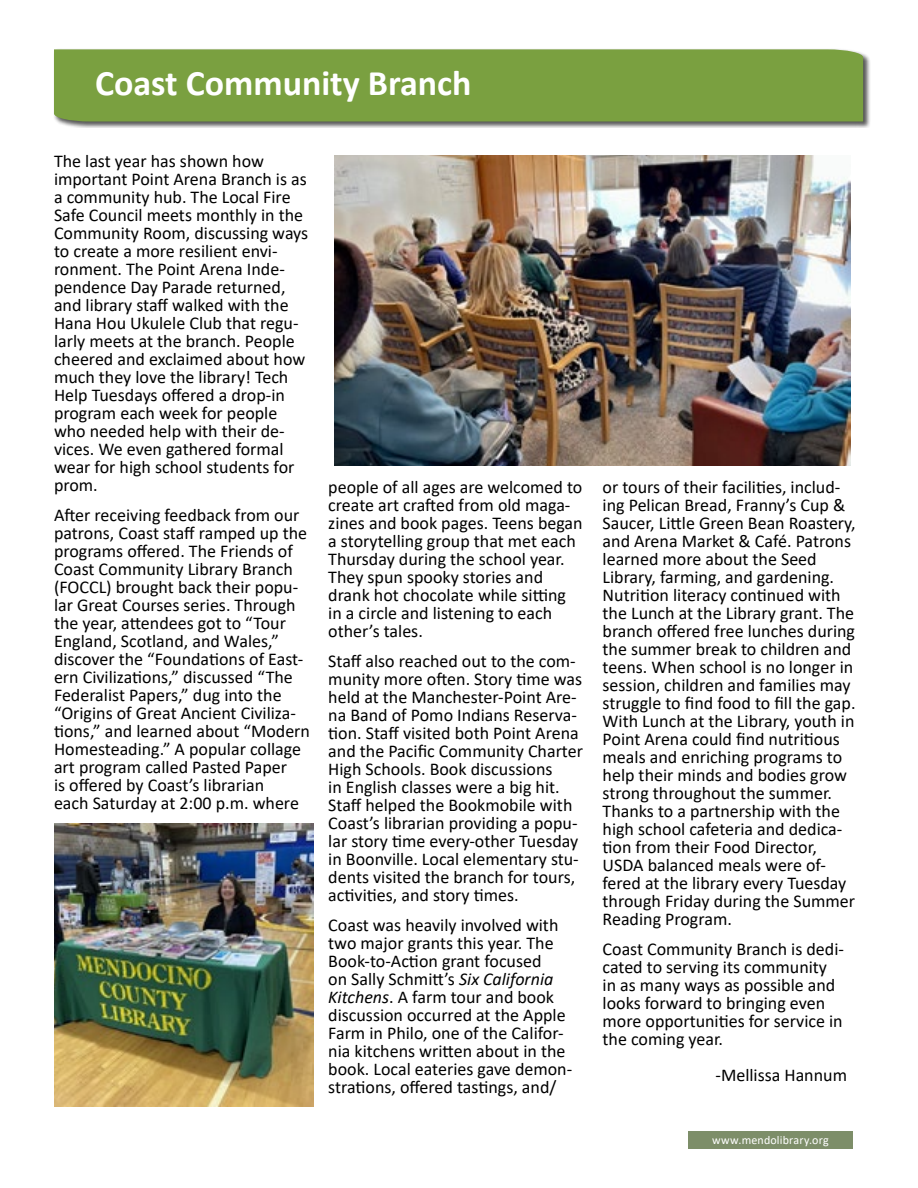
<style>
.page{position:relative;width:918px;height:1188px;background:#fff}
.page>*{position:absolute;margin:0;border:0;box-sizing:border-box;transform-origin:0 0}
.t1{font:700 36px "Calibri";color:#fff}
.t2{font:18px/18px "Calibri";color:#000}
.t3{font:12px "Calibri";letter-spacing:.015em;color:#fff}
.s1{font-style:italic}
</style>
<div class="page">
<div style="left:53px;top:49px;width:818px;height:79px;background:#000;opacity:.75"></div>
<div style="left:54px;top:49px;width:809px;height:72px;background:#7aa040"></div>
<div style="left:688px;top:1132px;width:165px;height:17px;background:#7d8e69"></div>
<img style="left:334px;top:155px;width:516px;height:311px">
<img style="left:54px;top:824px;width:259px;height:283px">
<h1 class="t1" style="left:95px;top:58px;width:378px">Coast Community Branch</h1>
<p class="t2" style="left:54px;top:152px;width:256px">The last year has shown how important Point Arena Branch is as a community hub. The Local Fire<br>Safe Council meets monthly in the<br>Community Room, discussing ways to create a more resilient envi&shy;ronment. The Point Arena Inde&shy;pendence Day Parade returned, and library staff walked with the<br>Hana Hou Ukulele Club that regu&shy;larly meets at the branch. People cheered and exclaimed about how much they love the library! Tech<br>Help Tuesdays offered a drop-in program each week for people who needed help with their de&shy;vices. We even gathered formal wear for high school students for prom.</p>
<p class="t2" style="left:54px;top:506px;width:258px">After receiving feedback from our patrons, Coast staff ramped up the programs offered. The Friends of Coast Community Library Branch (FOCCL) brought back their popu&shy;lar Great Courses series. Through the year, attendees got to “Tour England, Scotland, and Wales,” discover the “Foundations of East&shy;ern Civilizations,” discussed “The Federalist Papers,” dug into the “Origins of Great Ancient Civiliza&shy;tions,” and learned about “Modern Homesteading.” A popular collage art program called Pasted Paper<br>is offered by Coast’s librarian<br>each Saturday at 2:00 p.m. where</p>
<p class="t2" style="left:328px;top:478px;width:256px">people of all ages are welcomed to create art crafted from old maga&shy;zines and book pages. Teens began a storytelling group that met each<br>Thursday during the school year.<br>They spun spooky stories and drank hot chocolate while sitting in a circle and listening to each other’s tales.</p>
<p class="t2" style="left:328px;top:652px;width:256px">Staff also reached out to the com&shy;munity more often. Story time was held at the Manchester-Point Are&shy;na Band of Pomo Indians Reserva&shy;tion. Staff visited both Point Arena and the Pacific Community Charter High Schools. Book discussions<br>in English classes were a big hit.<br>Staff helped the Bookmobile with Coast’s librarian providing a popu&shy;lar story time every-other Tuesday in Boonville. Local elementary stu&shy;dents visited the branch for tours, activities, and story times.</p>
<p class="t2" style="left:328px;top:916px;width:245px">Coast was heavily involved with two major grants this year. The<br>Book-to-Action grant focused<br>on Sally Schmitt’s <span class="s1">Six California<br>Kitchens</span>. A farm tour and book discussion occurred at the Apple<br>Farm in Philo, one of the Califor&shy;nia kitchens written about in the book. Local eateries gave demon&shy;strations, offered tastings, and/</p>
<p class="t2" style="left:603px;top:478px;width:255px">or tours of their facilities, includ&shy;ing Pelican Bread, Franny’s Cup &amp;<br>Saucer, Little Green Bean Roastery, and Arena Market &amp; Café. Patrons learned more about the Seed<br>Library, farming, and gardening.<br>Nutrition literacy continued with the Lunch at the Library grant. The branch offered free lunches during the summer break to children and teens. When school is no longer in session, children and families may struggle to find food to fill the gap.<br>With Lunch at the Library, youth in<br>Point Arena could find nutritious meals and enriching programs to help their minds and bodies grow strong throughout the summer.<br>Thanks to a partnership with the high school cafeteria and dedica&shy;tion from their Food Director,<br>USDA balanced meals were of&shy;fered at the library every Tuesday through Friday during the Summer<br>Reading Program.</p>
<p class="t2" style="left:603px;top:940px;width:243px">Coast Community Branch is dedi&shy;cated to serving its community in as many ways as possible and looks forward to bringing even more opportunities for service in the coming year.</p>
<p class="t2" style="left:716px;top:1066px;width:133px">-Mellissa Hannum</p>
<p class="t3" style="left:712px;top:1132px;width:118px">www.mendolibrary.org</p>
</div>
